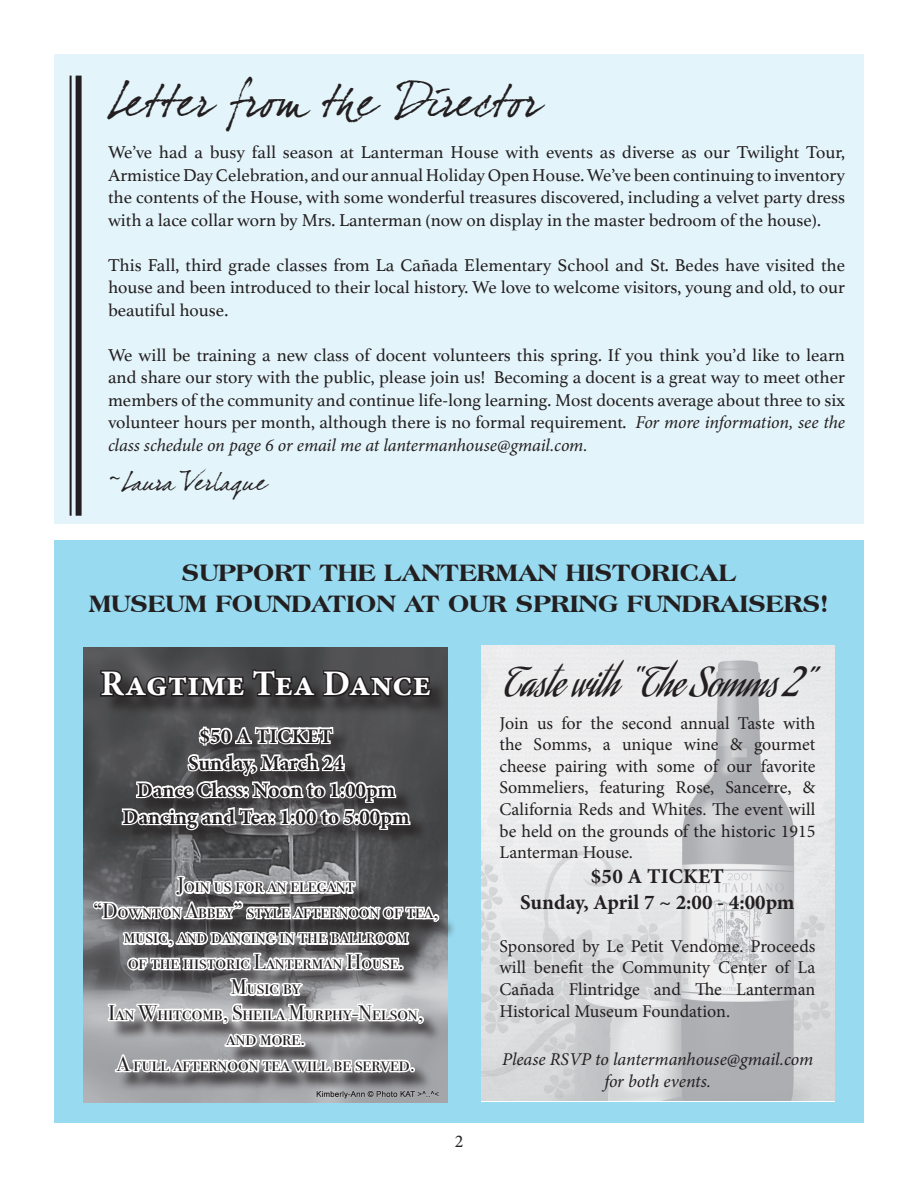
<style>
.page{position:relative;width:918px;height:1188px;background:#fff}
.page>*{position:absolute;margin:0;border:0;box-sizing:border-box;transform-origin:0 0}
.t1{font:45px "Dear Joefour";letter-spacing:.01em;color:#231f20}
.t2{font:39px "Aguafina Script";color:#231f20}
.t3{font:700 36px "Minion Pro";color:#fff}
.t4{font:800 25.5px/30.6px "Americana BT";color:#231f20}
.t5{font:24px "Dear Joefour";letter-spacing:.05em;color:#231f20}
.t6{font:21px/25.5px "Bodoni Svty Two SCITCTT";color:#231f20;text-align:center}
.t7{font:700 21px/27px "Minion Pro";color:#231f20;text-align:center}
.t8{font:18px/22.5px "Athelas";color:#231f20;text-align:justify}
.t9{font:18px/21.6px "Minion Pro";letter-spacing:-.005em;color:#231f20;text-align:justify}
.t10{font:italic 18px/21.6px "Minion Pro";letter-spacing:-.005em;color:#231f20;text-align:center}
.s1{font-family:"Minion Pro";font-style:italic}
</style>
<div class="page">
<div style="left:54px;top:540px;width:810px;height:582px;background:#98daf0"></div>
<div style="left:54px;top:54px;width:810px;height:470px;background:#e3f4fa"></div>
<hr style="left:70px;top:76px;width:2px;height:440px;background:#231f20">
<div style="left:76px;top:76px;width:6px;height:440px;background:#231f20"></div>
<img style="left:84px;top:647px;width:363px;height:455px">
<img style="left:481px;top:645px;width:353px;height:456px">
<div style="left:103px;top:672px;width:347px;height:44px;background:#231f20;opacity:.75"></div>
<div style="left:96px;top:729px;width:361px;height:362px;background:#231f20;opacity:.75"></div>
<svg style="left:91px;top:647px;width:351px;height:476px;background:#808285"></svg>
<h1 class="t1" style="left:108px;top:74px;width:433px">Letter from the Director</h1>
<p class="t8" style="left:108px;top:141px;width:739px">We’ve had a busy fall season at Lanterman House with events as diverse as our Twilight Tour, Armistice Day Celebration, and our annual Holiday Open House. We’ve been continuing to inventory the contents of the House, with some wonderful treasures discovered, including a velvet party dress with a lace collar worn by Mrs. Lanterman (now on display in the master bedroom of the house).</p>
<p class="t8" style="left:108px;top:253px;width:739px">This Fall, third grade classes from La Cañada Elementary School and St. Bedes have visited the house and been introduced to their local history. We love to welcome visitors, young and old, to our beautiful house.</p>
<p class="t8" style="left:108px;top:343px;width:739px">We will be training a new class of docent volunteers this spring. If you think you’d like to learn and share our story with the public, please join us! Becoming a docent is a great way to meet other members of the community and continue life-long learning. Most docents average about three to six volunteer hours per month, although there is no formal requirement. <span class="s1">For more information, see the</span></p>
<p class="t10" style="left:108px;top:434px;width:481px">class schedule on page 6 or email me at lantermanhouse@gmail.com.</p>
<h3 class="t5" style="left:108px;top:467px;width:160px">~Laura Verlaque</h3>
<h3 class="t4" style="left:89px;top:557px;width:648px;text-indent:93px">SUPPORT THE LANTERMAN HISTORICAL<br>MUSEUM FOUNDATION AT OUR SPRING</h3>
<h3 class="t4" style="left:627px;top:587px;width:203px">FUNDRAISERS!</h3>
<h3 class="t3" style="left:100px;top:658px;width:332px">Ragtime Tea Dance</h3>
<p class="t7" style="left:123px;top:722px;width:288px">$50 a ticket<br>Sunday, March 24<br>Dance Class: Noon to 1:00pm<br>Dancing and Tea: 1:00 to 5:00pm</p>
<p class="t6" style="left:93px;top:872px;width:347px">Join us for an elegant<br>“Downton Abbey” style afternoon of tea, music, and dancing in the ballroom<br>of the historic Lanterman House.<br>Music by<br>Ian Whitcomb, Sheila Murphy-Nelson, and more.<br>A full afternoon tea will be served.</p>
<p class="t9" style="left:455px;top:1131px;width:10px">2</p>
<h2 class="t2" style="left:505px;top:660px;width:307px">Taste with “The Somms 2”</h2>
<p class="t9" style="left:500px;top:712px;width:317px">Join us for the second annual Taste with the Somms, a unique wine &amp; gourmet cheese pairing with some of our favorite Sommeliers, featuring Rose, Sancerre, &amp; California Reds and Whites. The event will be held on the grounds of the historic 1915<br>Lanterman House.</p>
<p class="t7" style="left:520px;top:864px;width:276px;line-height:25.2px">$50 a Ticket<br>Sunday, April 7 ~ 2:00 - 4:00pm</p>
<p class="t9" style="left:500px;top:935px;width:317px">Sponsored by Le Petit Vendome. Proceeds will benefit the Community Center of La Cañada Flintridge and The Lanterman Historical Museum Foundation.</p>
<p class="t10" style="left:502px;top:1049px;width:313px">Please RSVP to lantermanhouse@gmail.com for both events.</p>
</div>
